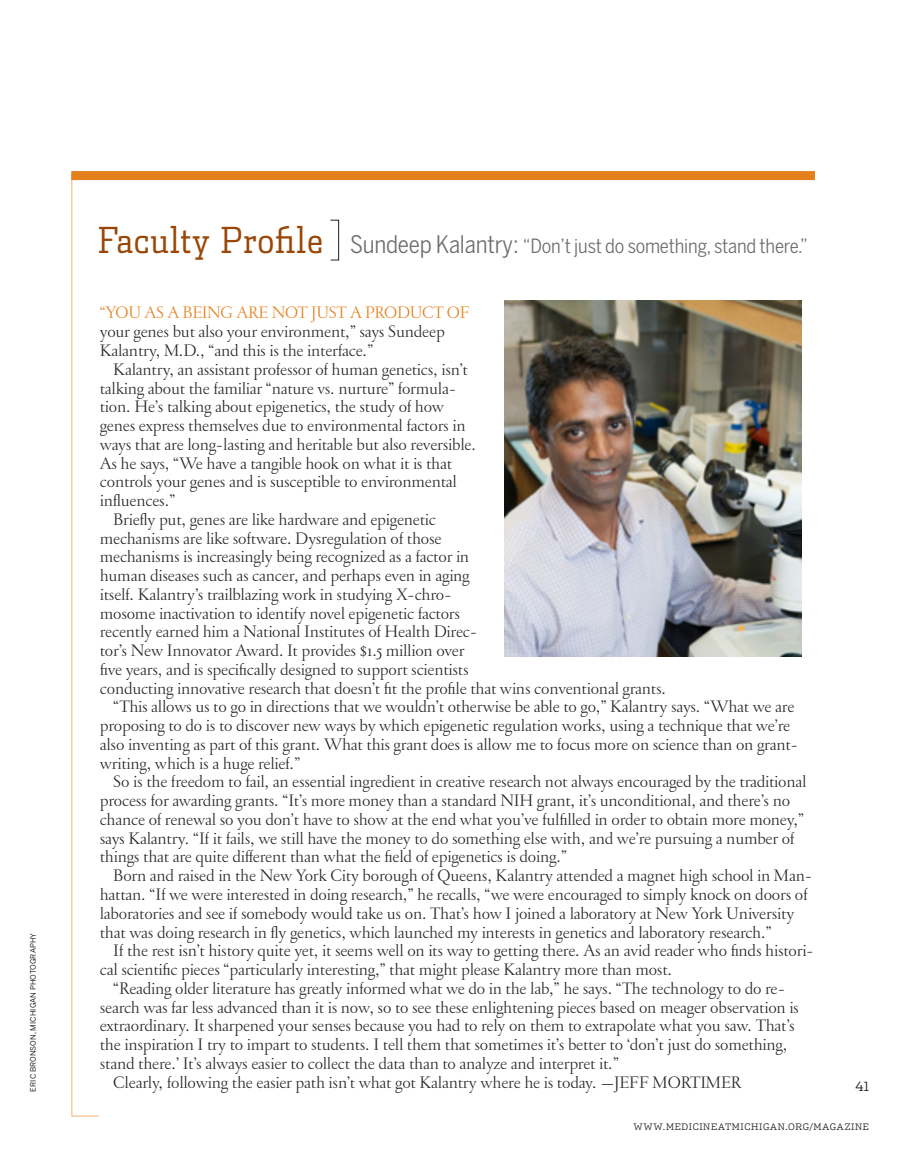
<style>
.page{position:relative;width:905px;height:1175px;background:#fff}
.page>*{position:absolute;margin:0;border:0;box-sizing:border-box;transform-origin:0 0}
.t1{font:19.5px "Benton Sans Cond";letter-spacing:-.01em;color:#6c6d70}
.Garr__Body_No_Indent{font:300 18px/18.8px "Garamond FB Text";letter-spacing:-.01em;color:#231f20}
.t2{font:300 12.75px "Dispatch";color:#231f20}
.t3{font:300 9px "Dispatch";letter-spacing:.07em;color:#231f20}
.t4{font:7.5px "Benton Sans Regluar";letter-spacing:.01em;color:#231f20}
.s1{font-family:"Dispatch Cond";font-weight:300;font-size:36px;color:#994606}
.s2{font-size:24px}
.s3{color:#e4801b}
</style>
<div class="page">
<div style="left:330px;top:220px;width:9px;height:40px;border:1px solid #231f20"></div>
<svg style="left:71px;top:180px;width:29px;height:937px"></svg>
<div style="left:71px;top:171px;width:743px;height:9px;background:#e4801b"></div>
<img style="left:504px;top:300px;width:297px;height:356px">
<p class="t4" style="left:29px;top:1091px;width:160px;rotate:-90deg">ERIC BRONSON, MICHIGAN PHOTOGRAPHY</p>
<p class="t1" style="left:98px;top:235px;width:711px"><span class="s1">Faculty Profile</span> <span class="s2">Sundeep Kalantry:</span> “Don’t just do something, stand there.”</p>
<p class="Garr__Body_No_Indent" style="left:100px;top:305px;width:371px"><span class="s3">“YOU AS A BEING ARE NOT JUST A PRODUCT OF </span>your genes but also your environment,” says Sundeep<br>Kalantry, M.D., “and this is the interface.”</p>
<p class="Garr__Body_No_Indent" style="left:100px;top:361px;width:378px;text-indent:14px">Kalantry, an assistant professor of human genetics, isn’t talking about the familiar “nature vs. nurture” formula&shy;tion. He’s talking about epigenetics, the study of how genes express themselves due to environmental factors in ways that are long-lasting and heritable but also reversible.<br>As he says, “We have a tangible hook on what it is that controls your genes and is susceptible to environmental influences.”</p>
<p class="Garr__Body_No_Indent" style="left:100px;top:511px;width:568px;text-indent:14px">Briefly put, genes are like hardware and epigenetic<br>mechanisms are like software. Dysregulation of those<br>mechanisms is increasingly being recognized as a factor in<br>human diseases such as cancer, and perhaps even in aging<br>itself. Kalantry’s trailblazing work in studying X-chro-<br>mosome inactivation to identify novel epigenetic factors<br>recently earned him a National Institutes of Health Direc-<br>tor’s New Innovator Award. It provides $1.5 million over<br>five years, and is specifically designed to support scientists<br>conducting innovative research that doesn’t fit the profile that wins conventional grants.</p>
<p class="Garr__Body_No_Indent" style="left:100px;top:698px;width:699px;text-indent:14px">“This allows us to go in directions that we wouldn’t otherwise be able to go,” Kalantry says. “What we are proposing to do is to discover new ways by which epigenetic regulation works, using a technique that we’re also inventing as part of this grant. What this grant does is allow me to focus more on science than on grant&shy;writing, which is a huge relief.”</p>
<p class="Garr__Body_No_Indent" style="left:100px;top:773px;width:708px;text-indent:14px">So is the freedom to fail, an essential ingredient in creative research not always encouraged by the traditional process for awarding grants. “It’s more money than a standard NIH grant, it’s unconditional, and there’s no chance of renewal so you don’t have to show at the end what you’ve fulfilled in order to obtain more money,” says Kalantry. “If it fails, we still have the money to do something else with, and we’re pursuing a number of things that are quite different than what the field of epigenetics is doing.”</p>
<p class="Garr__Body_No_Indent" style="left:100px;top:867px;width:714px;text-indent:14px">Born and raised in the New York City borough of Queens, Kalantry attended a magnet high school in Man&shy;hattan. “If we were interested in doing research,” he recalls, “we were encouraged to simply knock on doors of laboratories and see if somebody would take us on. That’s how I joined a laboratory at New York University that was doing research in fly genetics, which launched my interests in genetics and laboratory research.”</p>
<p class="Garr__Body_No_Indent" style="left:100px;top:942px;width:715px;text-indent:14px">If the rest isn’t history quite yet, it seems well on its way to getting there. As an avid reader who finds histori&shy;cal scientific pieces “particularly interesting,” that might please Kalantry more than most.</p>
<p class="Garr__Body_No_Indent" style="left:100px;top:980px;width:700px;text-indent:14px">“Reading older literature has greatly informed what we do in the lab,” he says. “The technology to do re&shy;search was far less advanced than it is now, so to see these enlightening pieces based on meager observation is extraordinary. It sharpened your senses because you had to rely on them to extrapolate what you saw. That’s the inspiration I try to impart to students. I tell them that sometimes it’s better to ‘don’t just do something, stand there.’ It’s always easier to collect the data than to analyze and interpret it.”</p>
<p class="Garr__Body_No_Indent" style="left:113px;top:1073px;width:629px">Clearly, following the easier path isn’t what got Kalantry where he is today. —JEFF MORTIMER</p>
<p class="t2" style="left:855px;top:1078px;width:15px">41</p>
<p class="t3" style="left:633px;top:1121px;width:237px">WWW.MEDICINEATMICHIGAN.ORG/MAGAZINE</p>
</div>
